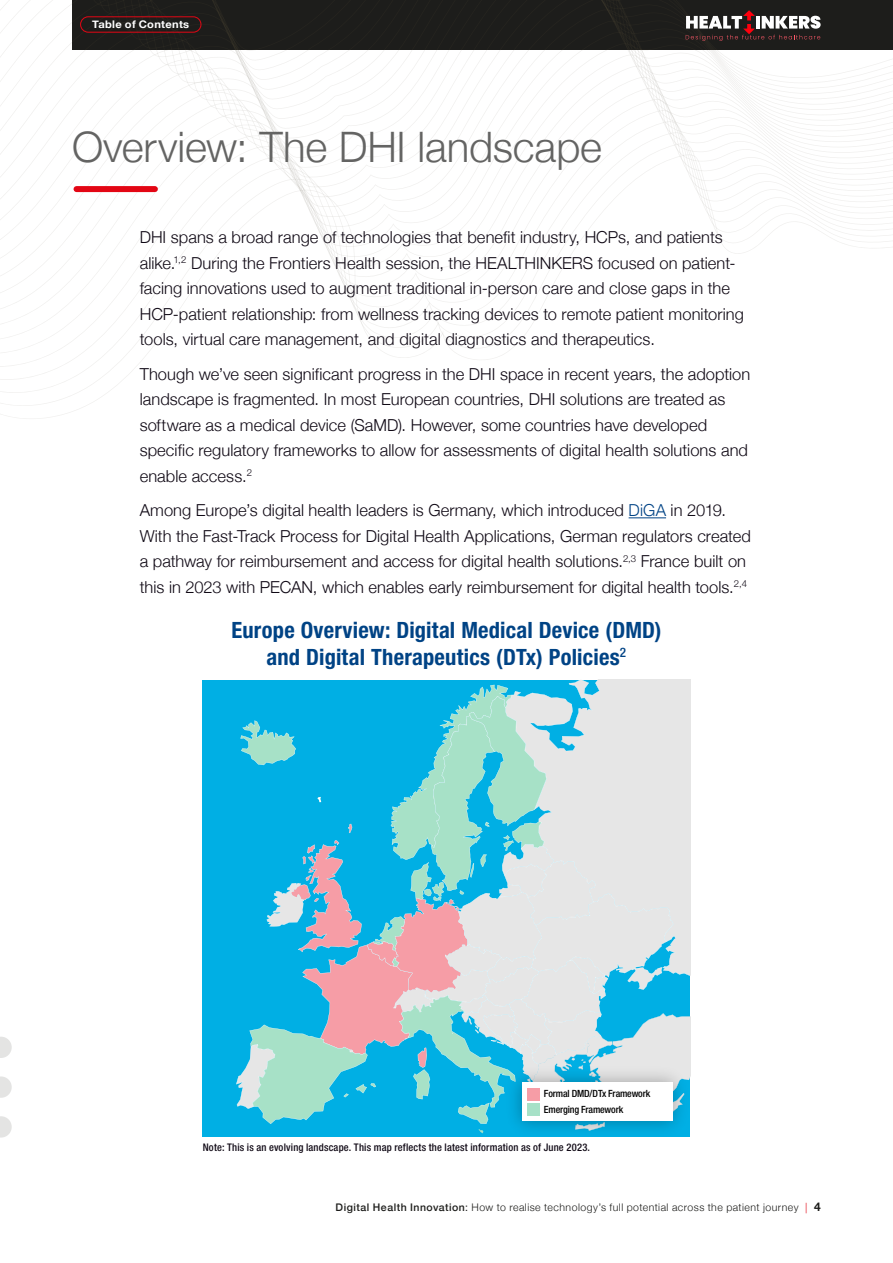
<style>
.page{position:relative;width:893px;height:1263px;background:#fff}
.page>*{position:absolute;margin:0;border:0;box-sizing:border-box;transform-origin:0 0}
.t1{font:300 42px "Helvetica Neue";letter-spacing:-.005em;color:#646463}
.t2{font:700 condensed 22.5px/27px "Helvetica Neue LT Pro";letter-spacing:.01em;color:#004385;text-align:center}
.t3{font:300 16.5px/25.5px "Helvetica Neue";letter-spacing:.005em;color:#100915}
.t4{font:300 10.5px "Helvetica Neue";letter-spacing:.045em;color:#1d1d1b}
.t5{font:500 condensed 10.5px "Helvetica Neue LT Pro";letter-spacing:.02em;color:#100915}
.t6{font:700 10.5px "Helvetica Neue";letter-spacing:.025em;color:#fff;scale:1.06 1}
.t7{font:500 condensed 9.9px/15.6px "Helvetica Neue LT Pro";letter-spacing:-.015em;color:#000}
.s1{color:#004385}
.s2{font-weight:500}
.s3{font-weight:400}
.s4{color:#e30614}
.s5{font-weight:700;font-size:12px}
</style>
<div class="page">
<svg style="left:0;top:1037px;width:12px;height:21px"></svg>
<svg style="left:0;top:1076px;width:12px;height:22px"></svg>
<svg style="left:0;top:1116px;width:12px;height:21px"></svg>
<svg style="left:0;top:154px;width:893px;height:265px"></svg>
<div style="left:72px;top:0;width:821px;height:50px;background:#1d1d1b"></div>
<div style="left:80px;top:16px;width:121px;height:17px;border:1px solid #e30614;border-radius:8px"></div>
<div style="left:76px;top:186px;width:79px;height:6px;background:#e30614"></div>
<hr style="left:629px;top:517px;width:37px;height:1px;background:#004385">
<div style="left:203px;top:680px;width:487px;height:457px;background:#00afe4"></div>
<svg style="left:236px;top:685px;width:454px;height:448px"></svg>
<img style="left:499px;top:1060px;width:191px;height:73px">
<div style="left:522px;top:1082px;width:150px;height:39px;background:#fff"></div>
<div style="left:528px;top:1088px;width:12px;height:12px;background:#f69da6"></div>
<div style="left:528px;top:1104px;width:12px;height:12px;background:#a7e1c7"></div>
<p class="t6" style="left:92px;top:16px;width:93px">Table of Contents</p>
<h1 class="t1" style="left:72px;top:113px;width:531px">Overview: The DHI landscape</h1>
<p class="t3" style="left:140px;top:223px;width:606px">DHI spans a broad range of technologies that benefit industry, HCPs, and patients alike.<sup>1,2</sup> During the Frontiers Health session, the HEALTHINKERS focused on patient&shy;facing innovations used to augment traditional in-person care and close gaps in the HCP-patient relationship: from wellness tracking devices to remote patient monitoring tools, virtual care management, and digital diagnostics and therapeutics.</p>
<p class="t3" style="left:140px;top:360px;width:612px">Though we’ve seen significant progress in the DHI space in recent years, the adoption landscape is fragmented. In most European countries, DHI solutions are treated as software as a medical device (SaMD). However, some countries have developed specific regulatory frameworks to allow for assessments of digital health solutions and enable access.<sup>2</sup></p>
<p class="t3" style="left:140px;top:496px;width:613px">Among Europe’s digital health leaders is Germany, which introduced <span class="s1">DiGA</span> in 2019.<br>With the Fast-Track Process for Digital Health Applications, German regulators created a pathway for reimbursement and access for digital health solutions.<sup>2,3</sup> France built on this in 2023 with PECAN, which enables early reimbursement for digital health tools.<sup>2,4</sup></p>
<h2 class="t2" style="left:231px;top:616px;width:431px">Europe Overview: Digital Medical Device (DMD) and Digital Therapeutics (DTx) Policies<sup>2</sup></h2>
<p class="t7" style="left:544px;top:1085px;width:108px">Formal DMD/DTx Framework<br>Emerging Framework</p>
<p class="t5" style="left:203px;top:1141px;width:389px">Note: This is an evolving landscape. This map reflects the latest information as of June 2023.</p>
<p class="t4" style="left:336px;top:1198px;width:487px"><span class="s2">Digital Health Innovation</span><span class="s3">:</span> How to realise technology’s full potential across the patient journey <span class="s4">|</span> <span class="s5">4</span></p>
</div>
